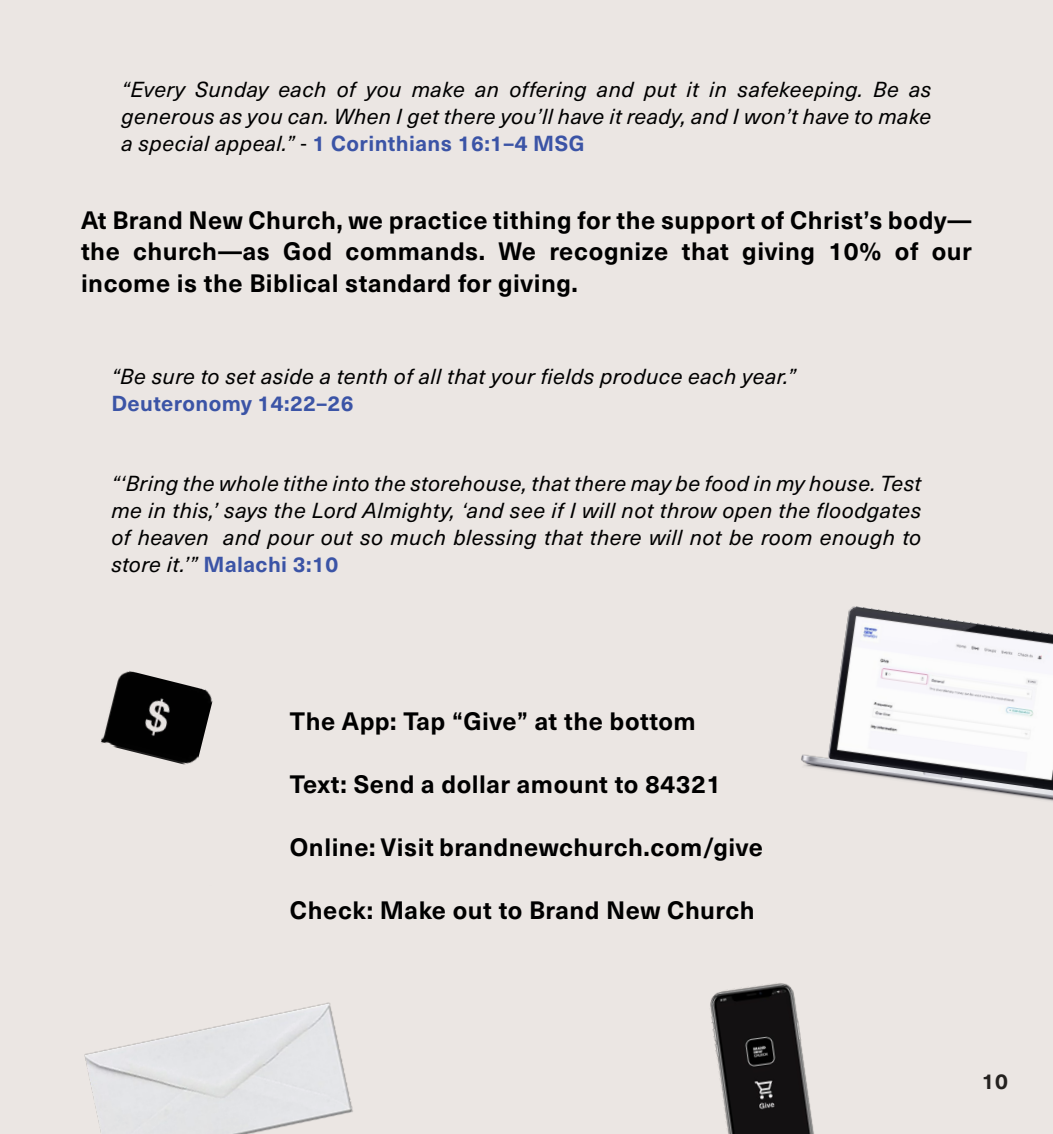
<style>
.page{position:relative;width:1053px;height:1134px;background:#ebe6e3}
.page>*{position:absolute;margin:0;border:0;box-sizing:border-box;transform-origin:0 0}
.t1{font:700 24.75px/31.5px "Neue Haas Unica W1 G";letter-spacing:.02em;color:#000;text-align:justify}
.t2{font:italic 21.38px/27px "Neue Haas Unica W1 G";letter-spacing:.02em;color:#000;text-align:justify}
.t3{font:700 21.38px "Neue Haas Unica W1 G";letter-spacing:.02em;color:#3b54a6}
.t4{font:700 21.38px "Neue Haas Unica W1 G";color:#24211f}
.s1{font-style:normal}
.s2{font-weight:700;font-style:normal;color:#3b54a6}
</style>
<div class="page">
<img style="left:710px;top:983px;width:104px;height:151px">
<img style="left:84px;top:1002px;width:269px;height:132px">
<img style="left:801px;top:606px;width:252px;height:195px">
<img style="left:101px;top:671px;width:112px;height:94px">
<p class="t2" style="left:122px;top:75px;width:811px">“Every Sunday each of you make an offering and put it in safekeeping. Be as generous as you can. When I get there you’ll have it ready, and I won’t have to make a special appeal.” <span class="s1">-</span> <span class="s2">1 Corinthians 16:1–4 MSG</span></p>
<p class="t1" style="left:81px;top:203px;width:892px">At Brand New Church, we practice tithing for the support of Christ’s body— the church—as God commands. We recognize that giving 10% of our income is the Biblical standard for giving.</p>
<p class="t2" style="left:111px;top:362px;width:686px">“Be sure to set aside a tenth of all that your fields produce each year.”</p>
<p class="t3" style="left:111px;top:387px;width:244px">Deuteronomy 14:22–26</p>
<p class="t2" style="left:111px;top:469px;width:812px">“‘Bring the whole tithe into the storehouse, that there may be food in my house. Test me in this,’ says the Lord Almighty, ‘and see if I will not throw open the floodgates of heaven and pour out so much blessing that there will not be room enough to store it.’” <span class="s2">Malachi 3:10</span></p>
<p class="t1" style="left:290px;top:704px;width:407px">The App: Tap “Give” at the bottom</p>
<p class="t1" style="left:290px;top:767px;width:433px">Text: Send a dollar amount to 84321</p>
<p class="t1" style="left:290px;top:830px;width:475px">Online: Visit brandnewchurch.com/give</p>
<p class="t1" style="left:290px;top:893px;width:466px">Check: Make out to Brand New Church</p>
<p class="t4" style="left:982px;top:1065px;width:28px">10</p>
</div>
